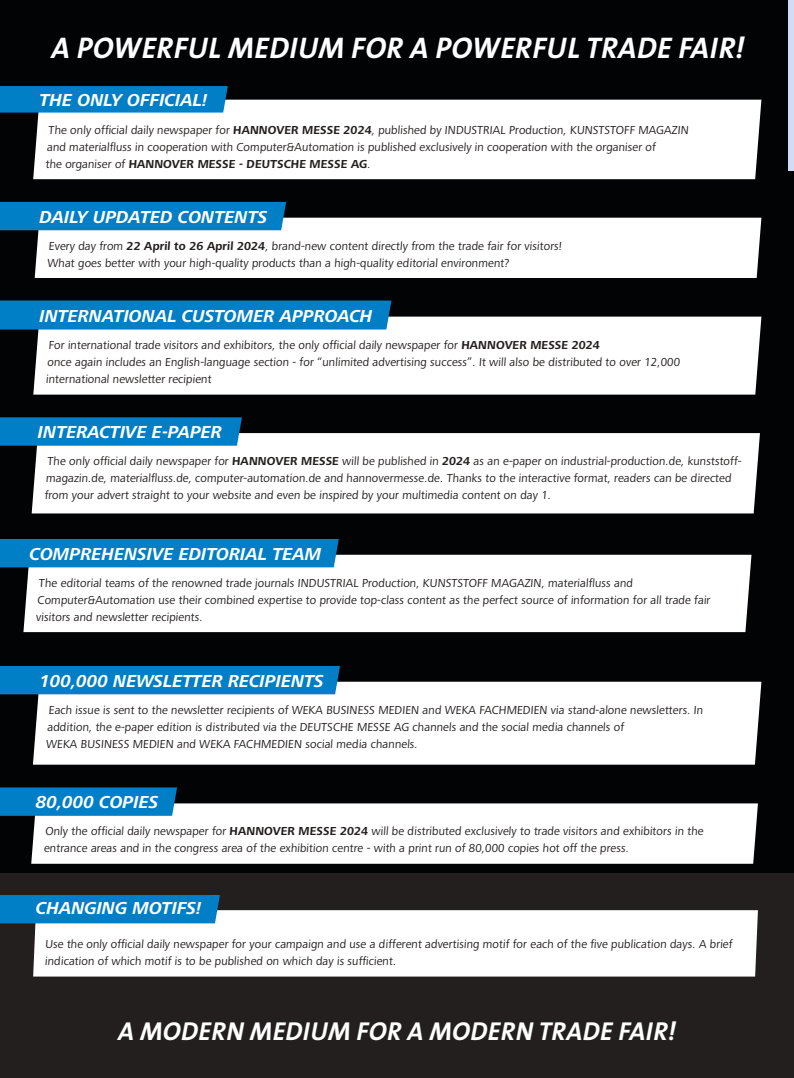
<style>
.page{position:relative;width:794px;height:1078px;background:#fff}
.page>*{position:absolute;margin:0;border:0;box-sizing:border-box;transform-origin:0 0}
.t1{font:italic 700 30px "The Sans";letter-spacing:.015em;color:#fff}
.t2{font:italic 700 26px "The Sans";letter-spacing:.015em;color:#fff}
.t3{font:italic 700 17.9px "Frutiger Next Pro";color:#fff}
.t4{font:12px/17px "Frutiger Next Pro";color:#241f1f}
.s1{font-weight:700}
</style>
<div class="page">
<div style="left:0;top:0;width:794px;height:952px;background:#010304"></div>
<div style="left:0;top:872px;width:794px;height:205px;background:#241f1f"></div>
<div style="left:788px;top:0;width:6px;height:171px;background:#cfdef2"></div>
<div style="left:35px;top:218px;width:726px;height:60px;background:#fff"></div>
<div style="left:0;top:202px;width:286px;height:28px;background:#007ec6"></div>
<div style="left:33px;top:316px;width:728px;height:78px;background:#fff"></div>
<div style="left:0;top:300px;width:391px;height:29px;background:#007ec6"></div>
<div style="left:32px;top:433px;width:728px;height:80px;background:#fff"></div>
<div style="left:0;top:417px;width:242px;height:28px;background:#007ec6"></div>
<div style="left:23px;top:554px;width:728px;height:78px;background:#fff"></div>
<div style="left:0;top:539px;width:339px;height:28px;background:#007ec6"></div>
<div style="left:33px;top:681px;width:728px;height:83px;background:#fff"></div>
<div style="left:0;top:666px;width:340px;height:28px;background:#007ec6"></div>
<div style="left:31px;top:803px;width:727px;height:60px;background:#fff"></div>
<div style="left:0;top:787px;width:177px;height:28px;background:#007ec6"></div>
<div style="left:31px;top:910px;width:727px;height:66px;background:#fff"></div>
<div style="left:33px;top:100px;width:728px;height:79px;background:#fff"></div>
<div style="left:0;top:86px;width:228px;height:26px;background:#007ec6"></div>
<div style="left:0;top:895px;width:220px;height:28px;background:#007ec6"></div>
<h1 class="t1" style="left:51px;top:22px;width:694px">A POWERFUL MEDIUM FOR A POWERFUL TRADE FAIR!</h1>
<h3 class="t3" style="left:39px;top:89px;width:169px">THE ONLY OFFICIAL!</h3>
<p class="t4" style="left:45px;top:121px;width:645px">The only official daily newspaper for <span class="s1">HANNOVER MESSE 2024</span>, published by INDUSTRIAL Production, KUNSTSTOFF MAGAZIN and materialfluss in cooperation with Computer&amp;Automation is published exclusively in cooperation with the organiser of<br>the organiser of <span class="s1">HANNOVER MESSE - DEUTSCHE MESSE AG</span>.</p>
<h3 class="t3" style="left:39px;top:206px;width:229px">DAILY UPDATED CONTENTS</h3>
<p class="t4" style="left:47px;top:237px;width:517px">Every day from <span class="s1">22 April to 26 April 2024</span>, brand-new content directly from the trade fair for visitors!<br>What goes better with your high-quality products than a high-quality editorial environment?</p>
<h3 class="t3" style="left:39px;top:305px;width:334px">INTERNATIONAL CUSTOMER APPROACH</h3>
<p class="t4" style="left:46px;top:336px;width:636px">For international trade visitors and exhibitors, the only official daily newspaper for <span class="s1">HANNOVER MESSE 2024<br></span>once again includes an English-language section - for “unlimited advertising success”. It will also be distributed to over 12,000 international newsletter recipient</p>
<h3 class="t3" style="left:38px;top:421px;width:185px">INTERACTIVE E-PAPER</h3>
<p class="t4" style="left:44px;top:452px;width:699px">The only official daily newspaper for <span class="s1">HANNOVER MESSE</span> will be published in <span class="s1">2024</span> as an e-paper on industrial-production.de, kunststoff&shy;magazin.de, materialfluss.de, computer-automation.de and hannovermesse.de. Thanks to the interactive format, readers can be directed from your advert straight to your website and even be inspired by your multimedia content on day 1.</p>
<h3 class="t3" style="left:29px;top:543px;width:293px">COMPREHENSIVE EDITORIAL TEAM</h3>
<p class="t4" style="left:36px;top:574px;width:677px">The editorial teams of the renowned trade journals INDUSTRIAL Production, KUNSTSTOFF MAGAZIN, materialfluss and<br>Computer&amp;Automation use their combined expertise to provide top-class content as the perfect source of information for all trade fair visitors and newsletter recipients.</p>
<h3 class="t3" style="left:39px;top:670px;width:286px">100,000 NEWSLETTER RECIPIENTS</h3>
<p class="t4" style="left:46px;top:701px;width:659px">Each issue is sent to the newsletter recipients of WEKA BUSINESS MEDIEN and WEKA FACHMEDIEN via stand-alone newsletters. In addition, the e-paper edition is distributed via the DEUTSCHE MESSE AG channels and the social media channels of<br>WEKA BUSINESS MEDIEN and WEKA FACHMEDIEN social media channels.</p>
<h3 class="t3" style="left:36px;top:792px;width:124px">80,000 COPIES</h3>
<p class="t4" style="left:44px;top:822px;width:662px">Only the official daily newspaper for <span class="s1">HANNOVER MESSE 2024</span> will be distributed exclusively to trade visitors and exhibitors in the entrance areas and in the congress area of the exhibition centre - with a print run of 80,000 copies hot off the press.</p>
<h3 class="t3" style="left:36px;top:897px;width:167px">CHANGING MOTIFS!</h3>
<p class="t4" style="left:45px;top:935px;width:690px">Use the only official daily newspaper for your campaign and use a different advertising motif for each of the five publication days. A brief indication of which motif is to be published on which day is sufficient.</p>
<h2 class="t2" style="left:118px;top:1009px;width:559px">A MODERN MEDIUM FOR A MODERN TRADE FAIR!</h2>
</div>
